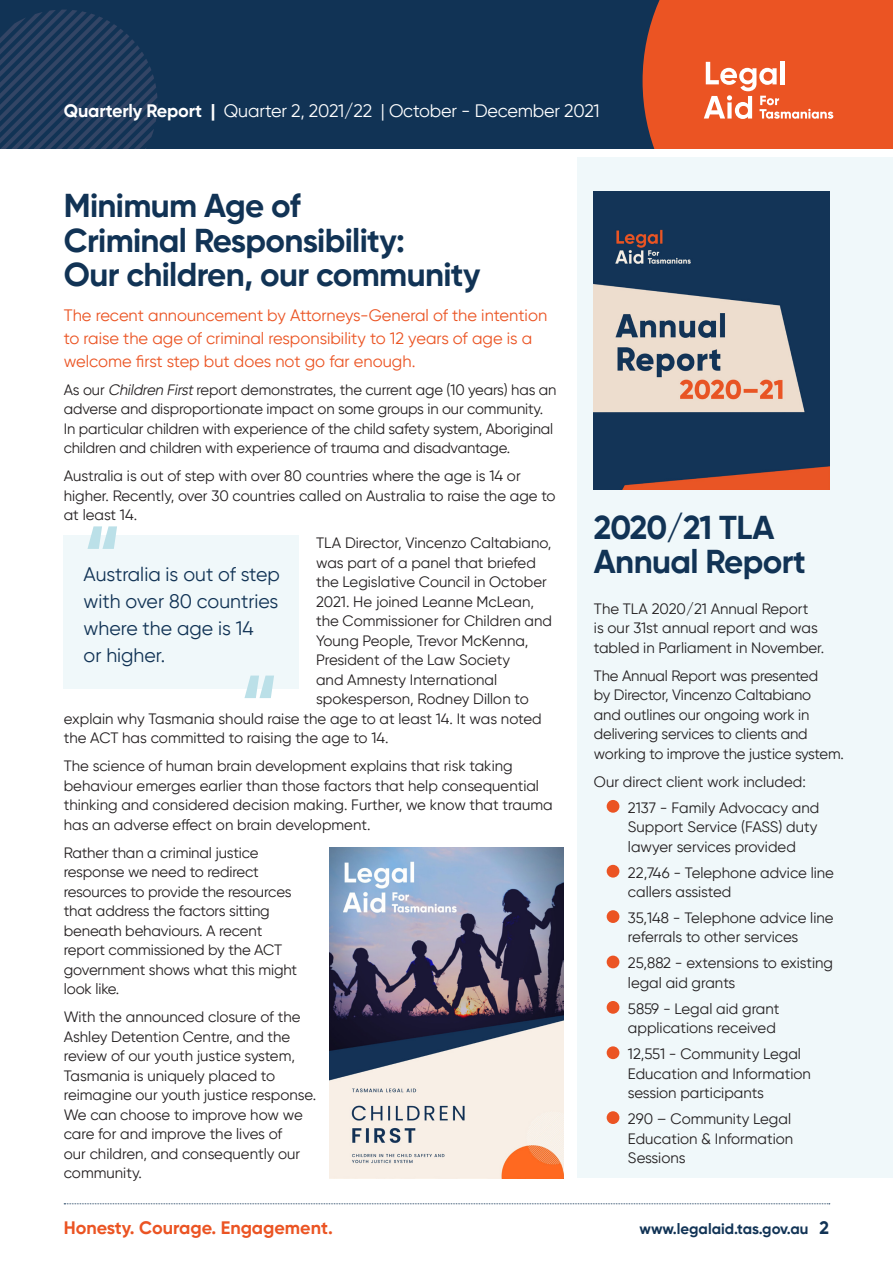
<style>
.page{position:relative;width:893px;height:1263px;background:#fff}
.page>*{position:absolute;margin:0;border:0;box-sizing:border-box;transform-origin:0 0}
.t1{font:700 81px "Gilroy";color:#bbe0e8}
.Heading{font:700 33px/34.5px "Gilroy";letter-spacing:-.02em;color:#135}
.t2{font:19.5px/27px "Gilroy";color:#135}
.t3{font:18px "Gilroy";letter-spacing:-.01em;color:#fff}
.t4{font:700 18px "Gilroy";color:#eb5423}
.Intro{font:16.5px/22.5px "Gilroy";color:#eb5423}
.Body_Copy{font:15px/19.5px "Gilroy";color:#231f20}
.t5{font:700 15px "Gilroy";color:#135}
.s1{font-weight:700}
.s2{font-style:italic}
.s3{font-size:18px}
</style>
<div class="page">
<div style="left:0;top:0;width:893px;height:149px;background:#135"></div>
<svg style="left:0;top:10px;width:158px;height:139px"></svg>
<svg style="left:643px;top:0;width:250px;height:149px;background:#e85c2f"></svg>
<svg style="left:64px;top:1203px;width:766px;height:1px"></svg>
<div style="left:578px;top:157px;width:315px;height:1021px;background:#f0f8fa"></div>
<div style="left:607px;top:800px;width:12px;height:13px;background:#eb5423;border-radius:50%"></div>
<div style="left:607px;top:865px;width:12px;height:12px;background:#eb5423;border-radius:50%"></div>
<div style="left:607px;top:910px;width:12px;height:13px;background:#eb5423;border-radius:50%"></div>
<div style="left:607px;top:955px;width:12px;height:13px;background:#eb5423;border-radius:50%"></div>
<div style="left:607px;top:1001px;width:12px;height:13px;background:#eb5423;border-radius:50%"></div>
<div style="left:607px;top:1046px;width:12px;height:13px;background:#eb5423;border-radius:50%"></div>
<div style="left:607px;top:1111px;width:12px;height:13px;background:#eb5423;border-radius:50%"></div>
<img style="left:594px;top:191px;width:235px;height:299px">
<img style="left:330px;top:848px;width:233px;height:330px">
<div style="left:64px;top:535px;width:235px;height:153px;background:#f0f8fa"></div>
<svg style="left:244px;top:675px;width:30px;height:23px"></svg>
<p class="t3" style="left:64px;top:100px;width:537px"><span class="s1">Quarterly Report |</span> Quarter 2, 2021/22 | October - December 2021</p>
<p class="Heading" style="left:64px;top:188px;width:418px">Minimum Age of<br>Criminal Responsibility:<br>Our children, our community</p>
<p class="Intro" style="left:64px;top:304px;width:485px">The recent announcement by Attorneys-General of the intention to raise the age of criminal responsibility to 12 years of age is a welcome first step but does not go far enough.</p>
<p class="Body_Copy" style="left:64px;top:379px;width:494px">As our <span class="s2">Children First</span>report demonstrates, the current age (10 years) has an adverse and disproportionate impact on some groups in our community.<br>In particular children with experience of the child safety system, Aboriginal children and children with experience of trauma and disadvantage.</p>
<p class="Body_Copy" style="left:64px;top:466px;width:493px">Australia is out of step with over 80 countries where the age is 14 or higher. Recently, over 30 countries called on Australia to raise the age to at least 14.</p>
<p class="Body_Copy" style="left:316px;top:533px;width:237px">TLA Director, Vincenzo Caltabiano,</p>
<p class="Body_Copy" style="left:316px;top:552px;width:221px">was part of a panel that briefed</p>
<p class="Body_Copy" style="left:316px;top:572px;width:232px">the Legislative Council in October</p>
<p class="Body_Copy" style="left:316px;top:591px;width:220px">2021. He joined Leanne McLean,</p>
<p class="Body_Copy" style="left:316px;top:611px;width:237px">the Commissioner for Children and</p>
<p class="Body_Copy" style="left:316px;top:630px;width:214px">Young People, Trevor McKenna,</p>
<p class="Body_Copy" style="left:316px;top:650px;width:196px">President of the Law Society</p>
<p class="Body_Copy" style="left:316px;top:669px;width:183px">and Amnesty International</p>
<p class="Body_Copy" style="left:316px;top:689px;width:214px">spokesperson, Rodney Dillon to</p>
<p class="Body_Copy" style="left:64px;top:708px;width:479px">explain why Tasmania should raise the age to at least 14. It was noted</p>
<p class="Body_Copy" style="left:64px;top:728px;width:326px">the ACT has committed to raising the age to 14.</p>
<p class="Body_Copy" style="left:64px;top:756px;width:490px">The science of human brain development explains that risk taking behaviour emerges earlier than those factors that help consequential thinking and considered decision making. Further, we know that trauma has an adverse effect on brain development.</p>
<p class="Body_Copy" style="left:64px;top:842px;width:235px">Rather than a criminal justice response we need to redirect resources to provide the resources that address the factors sitting beneath behaviours. A recent report commissioned by the ACT government shows what this might look like.</p>
<p class="Body_Copy" style="left:64px;top:1007px;width:254px">With the announced closure of the<br>Ashley Detention Centre, and the review of our youth justice system,<br>Tasmania is uniquely placed to reimagine our youth justice response.<br>We can choose to improve how we care for and improve the lives of<br>our children, and consequently our community.</p>
<p class="t1" style="left:84px;top:504px;width:39px">“</p>
<p class="t2" style="left:84px;top:560px;width:198px">Australia is out of step with over 80 countries where the age is 14<br>or higher.</p>
<p class="Heading" style="left:594px;top:509px;width:214px">2020/21 TLA<br>Annual Report</p>
<p class="Body_Copy" style="left:594px;top:599px;width:232px">The TLA 2020/21 Annual Report<br>is our 31st annual report and was tabled in Parliament in November.</p>
<p class="Body_Copy" style="left:594px;top:666px;width:251px">The Annual Report was presented<br>by Director, Vincenzo Caltabiano<br>and outlines our ongoing work in delivering services to clients and working to improve the justice system.</p>
<p class="Body_Copy" style="left:594px;top:772px;width:213px">Our direct client work included:</p>
<p class="Body_Copy" style="left:628px;top:797px;width:193px;text-align:justify">2137 - Family Advocacy and Support Service (FASS) duty lawyer services provided</p>
<p class="Body_Copy" style="left:628px;top:862px;width:208px">22,746 - Telephone advice line callers assisted</p>
<p class="Body_Copy" style="left:628px;top:908px;width:207px">35,148 - Telephone advice line referrals to other services</p>
<p class="Body_Copy" style="left:628px;top:953px;width:207px">25,882 - extensions to existing legal aid grants</p>
<p class="Body_Copy" style="left:628px;top:998px;width:153px">5859 - Legal aid grant applications received</p>
<p class="Body_Copy" style="left:628px;top:1044px;width:184px">12,551 - Community Legal<br>Education and Information session participants</p>
<p class="Body_Copy" style="left:628px;top:1109px;width:167px">290 – Community Legal<br>Education &amp; Information<br>Sessions</p>
<p class="t4" style="left:64px;top:1217px;width:271px">Honesty. Courage. Engagement.</p>
<p class="t5" style="left:639px;top:1220px;width:191px">www.legalaid.tas.gov.au <span class="s3">2</span></p>
</div>
